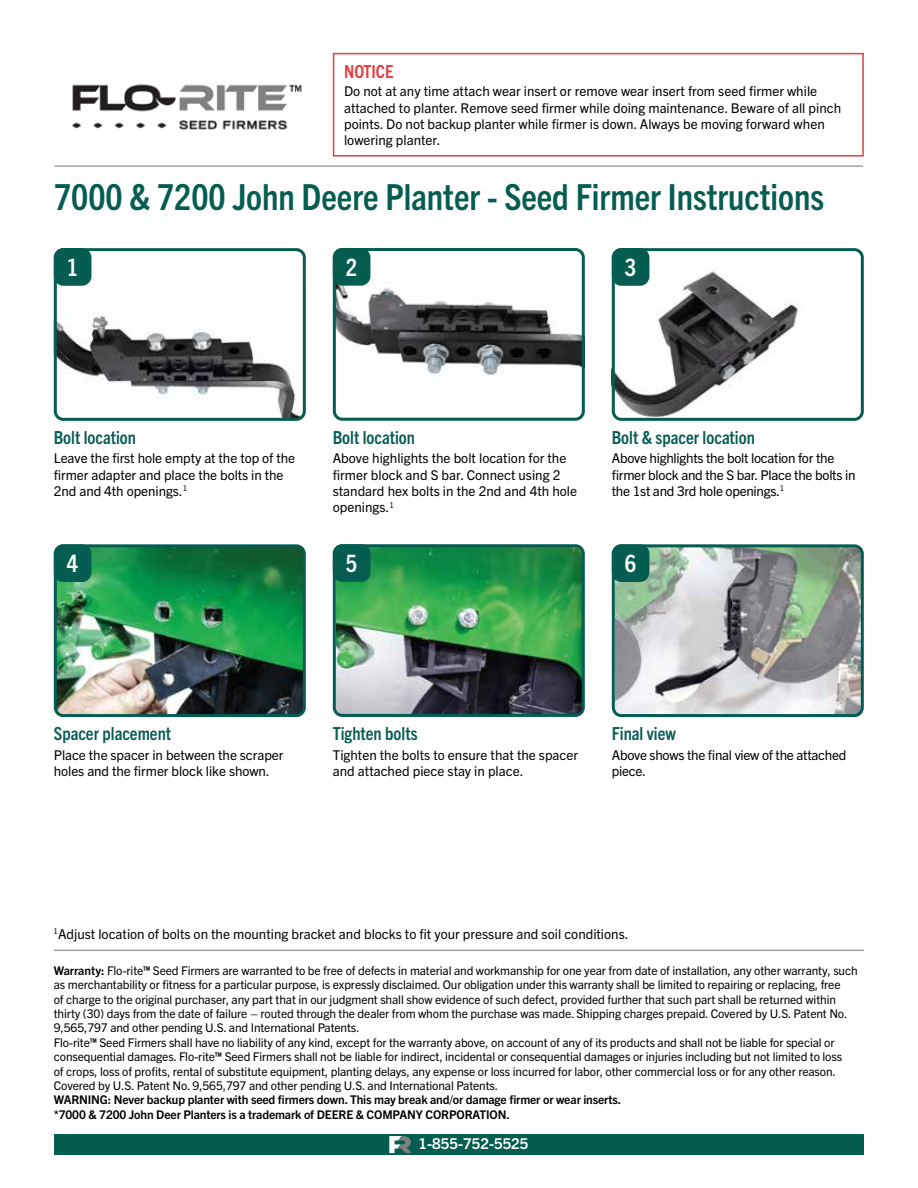
<style>
.page{position:relative;width:918px;height:1188px;background:#fff}
.page>*{position:absolute;margin:0;border:0;box-sizing:border-box;transform-origin:0 0}
.t1{font:700 condensed 36px "Trade Gothic Next LT Pro";color:#055c51}
.t2{font:700 condensed 24px "Trade Gothic Next LT Pro";color:#fff}
.t3{font:700 condensed 18px "Trade Gothic Next LT Pro";color:#055c51}
.t4{font:700 condensed 18px "Trade Gothic Next LT Pro";color:#e23e40}
.t5{font:700 15px "Trade Gothic Next LT Pro";color:#fff}
.t6{font:13.5px/16.2px "Trade Gothic Next LT Pro";color:#000}
.t7{font:13.5px/16.2px "Trade Gothic Next LT Pro";letter-spacing:-.02em;color:#000}
.t8{font:12px/14.4px "Trade Gothic Next LT Pro";letter-spacing:-.01em;color:#000}
.t9{font:700 12px/14.4px "Trade Gothic Next LT Pro";letter-spacing:-.01em;color:#000}
.s1{font-weight:700}
.s2{font-weight:700;font-stretch:condensed}
</style>
<div class="page">
<img style="left:616px;top:548px;width:244px;height:165px">
<img style="left:337px;top:548px;width:244px;height:165px">
<img style="left:58px;top:548px;width:244px;height:165px">
<img style="left:616px;top:267px;width:186px;height:150px">
<img style="left:337px;top:259px;width:248px;height:160px">
<img style="left:58px;top:278px;width:244px;height:139px">
<div style="left:54px;top:1134px;width:810px;height:20px;background:#055c51"></div>
<div style="left:54px;top:248px;width:252px;height:173px;border:3px solid #055c51;border-radius:8px"></div>
<div style="left:54px;top:544px;width:252px;height:173px;border:3px solid #055c51;border-radius:8px"></div>
<div style="left:333px;top:53px;width:531px;height:104px;border:2px solid #e23e40"></div>
<hr style="left:55px;top:165px;width:808px;height:2px;background:#9fa1a4">
<div style="left:333px;top:248px;width:252px;height:173px;border:3px solid #055c51;border-radius:8px"></div>
<div style="left:333px;top:544px;width:252px;height:173px;border:3px solid #055c51;border-radius:8px"></div>
<div style="left:612px;top:248px;width:252px;height:173px;border:3px solid #055c51;border-radius:8px"></div>
<div style="left:612px;top:544px;width:252px;height:173px;border:3px solid #055c51;border-radius:8px"></div>
<hr style="left:54px;top:950px;width:810px;height:1px;background:#9fa1a4">
<div style="left:334px;top:250px;width:35px;height:34px;background:#055c51;border-radius:8px"></div>
<div style="left:333px;top:248px;width:37px;height:38px;border:3px solid #055c51;border-radius:8px"></div>
<div style="left:334px;top:546px;width:35px;height:34px;background:#055c51;border-radius:8px"></div>
<div style="left:333px;top:544px;width:37px;height:38px;border:3px solid #055c51;border-radius:8px"></div>
<div style="left:55px;top:250px;width:35px;height:34px;background:#055c51;border-radius:8px"></div>
<div style="left:54px;top:248px;width:37px;height:38px;border:3px solid #055c51;border-radius:8px"></div>
<div style="left:55px;top:546px;width:35px;height:34px;background:#055c51;border-radius:8px"></div>
<div style="left:54px;top:544px;width:37px;height:38px;border:3px solid #055c51;border-radius:8px"></div>
<div style="left:613px;top:250px;width:35px;height:34px;background:#055c51;border-radius:8px"></div>
<div style="left:612px;top:248px;width:37px;height:38px;border:3px solid #055c51;border-radius:8px"></div>
<div style="left:613px;top:546px;width:35px;height:34px;background:#055c51;border-radius:8px"></div>
<div style="left:612px;top:544px;width:37px;height:38px;border:3px solid #055c51;border-radius:8px"></div>
<svg style="left:389px;top:1136px;width:23px;height:17px"></svg>
<img style="left:73px;top:84px;width:229px;height:46px">
<h3 class="t4" style="left:344px;top:59px;width:51px">NOTICE</h3>
<p class="t6" style="left:344px;top:82px;width:499px">Do not at any time attach wear insert or remove wear insert from seed firmer while attached to planter. Remove seed firmer while doing maintenance. Beware of all pinch points. Do not backup planter while firmer is down. Always be moving forward when lowering planter.</p>
<h1 class="t1" style="left:54px;top:172px;width:771px">7000 &amp; 7200 John Deere Planter - Seed Firmer Instructions</h1>
<h2 class="t2" style="left:67px;top:251px;width:13px">1</h2>
<h2 class="t2" style="left:346px;top:250px;width:13px">2</h2>
<h2 class="t2" style="left:625px;top:251px;width:13px">3</h2>
<h3 class="t3" style="left:54px;top:425px;width:84px">Bolt location</h3>
<h3 class="t3" style="left:333px;top:425px;width:84px">Bolt location</h3>
<h3 class="t3" style="left:612px;top:425px;width:145px">Bolt &amp; spacer location</h3>
<p class="t6" style="left:54px;top:449px;width:243px">Leave the first hole empty at the top of the firmer adapter and place the bolts in the<br>2nd and 4th openings.<sup>1</sup></p>
<p class="t6" style="left:333px;top:449px;width:246px">Above highlights the bolt location for the firmer block and S bar. Connect using 2 standard hex bolts in the 2nd and 4th hole openings.<sup>1</sup></p>
<p class="t7" style="left:612px;top:449px;width:245px">Above highlights the bolt location for the firmer block and the S bar. Place the bolts in the 1st and 3rd hole openings.<sup>1</sup></p>
<h2 class="t2" style="left:67px;top:547px;width:13px">4</h2>
<h2 class="t2" style="left:346px;top:547px;width:13px">5</h2>
<h2 class="t2" style="left:625px;top:547px;width:13px">6</h2>
<h3 class="t3" style="left:54px;top:721px;width:119px">Spacer placement</h3>
<p class="t6" style="left:54px;top:746px;width:231px">Place the spacer in between the scraper holes and the firmer block like shown.</p>
<h3 class="t3" style="left:333px;top:721px;width:86px">Tighten bolts</h3>
<p class="t6" style="left:333px;top:746px;width:247px">Tighten the bolts to ensure that the spacer and attached piece stay in place.</p>
<h3 class="t3" style="left:612px;top:721px;width:66px">Final view</h3>
<p class="t7" style="left:612px;top:746px;width:236px">Above shows the final view of the attached piece.</p>
<p class="t6" style="left:54px;top:925px;width:576px"><sup>1</sup>Adjust location of bolts on the mounting bracket and blocks to fit your pressure and soil conditions.</p>
<p class="t8" style="left:54px;top:963px;width:805px"><span class="s1">Warranty:</span> Flo-rite<span class="s2">™</span> Seed Firmers are warranted to be free of defects in material and workmanship for one year from date of installation, any other warranty, such as merchantability or fitness for a particular purpose, is expressly disclaimed. Our obligation under this warranty shall be limited to repairing or replacing, free<br>of charge to the original purchaser, any part that in our judgment shall show evidence of such defect, provided further that such part shall be returned within thirty (30) days from the date of failure – routed through the dealer from whom the purchase was made. Shipping charges prepaid. Covered by U.S. Patent No.<br>9,565,797 and other pending U.S. and International Patents.<br>Flo-rite<span class="s2">™</span> Seed Firmers shall have no liability of any kind, except for the warranty above, on account of any of its products and shall not be liable for special or consequential damages. Flo-rite<span class="s2">™</span> Seed Firmers shall not be liable for indirect, incidental or consequential damages or injuries including but not limited to loss<br>of crops, loss of profits, rental of substitute equipment, planting delays, any expense or loss incurred for labor, other commercial loss or for any other reason.<br>Covered by U.S. Patent No. 9,565,797 and other pending U.S. and International Patents.</p>
<p class="t9" style="left:54px;top:1092px;width:569px">WARNING: Never backup planter with seed firmers down. This may break and/or damage firmer or wear inserts. *7000 &amp; 7200 John Deer Planters is a trademark of DEERE &amp; COMPANY CORPORATION.</p>
<p class="t5" style="left:419px;top:1133px;width:111px">1-855-752-5525</p>
</div>
